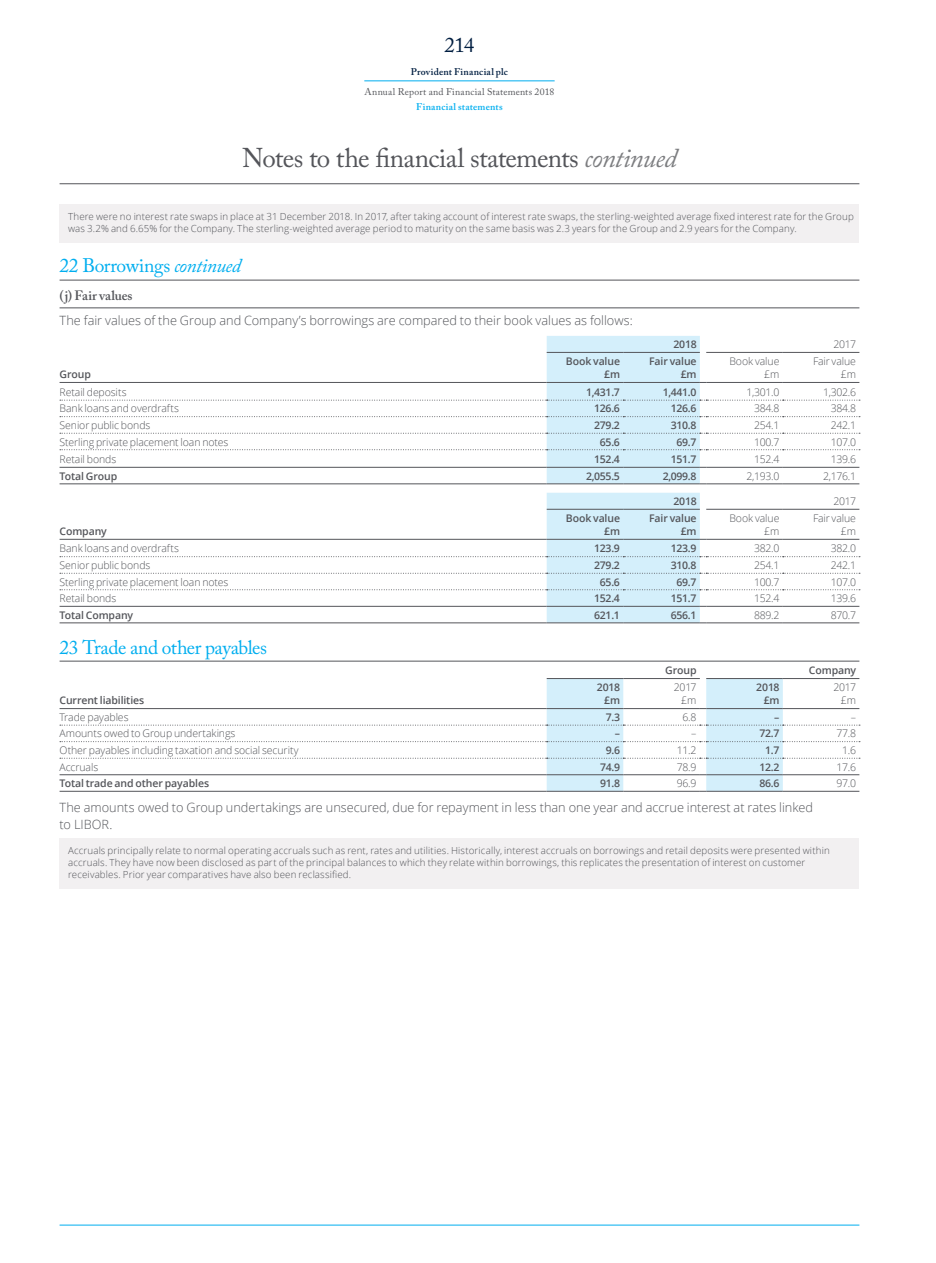
<style>
.page{position:relative;width:936px;height:1263px;background:#fff}
.page>*{position:absolute;margin:0;border:0;box-sizing:border-box;transform-origin:0 0}
.t1{font:27px "Adobe Caslon Pro";letter-spacing:-.03em;color:#54555a}
.t2{font:21px "Adobe Caslon Pro";color:#001e41}
.t3{font:19.5px "Adobe Caslon Pro";letter-spacing:-.025em;color:#00aeef}
.t4{font:600 13.5px "Adobe Caslon Pro";color:#54555a}
.t5{font:300 12.75px/16.5px "Open Sans";color:#54555a}
.t6{font:300 10.5px/13.5px "Open Sans";letter-spacing:-.01em;color:#54555a;text-align:right}
.t7{font:600 10.5px/13.5px "Open Sans";letter-spacing:-.01em;color:#54555a;text-align:right}
.t8{font:300 9.75px/12px "Open Sans";letter-spacing:.015em;color:#54555a}
.t9{font:9.75px "Adobe Caslon Pro";letter-spacing:.025em;color:#54555a}
.t10{font:600 9.75px "Adobe Caslon Pro";letter-spacing:.02em;color:#001e41}
.t11{font:600 9.75px "Adobe Caslon Pro";letter-spacing:.025em;color:#00aeef}
.s1{font-style:italic;color:#7c7d80}
.s2{font-style:italic}
</style>
<div class="page">
<hr style="left:60px;top:1225px;width:799px;height:1px;background:#00aeef">
<hr style="left:364px;top:81px;width:190px;height:1px;background:#00aeef">
<hr style="left:60px;top:183px;width:799px;height:1px;background:#54555a">
<div style="left:60px;top:204px;width:799px;height:38px;background:#f2f0f1"></div>
<hr style="left:60px;top:280px;width:799px;height:1px;background:#54555a">
<hr style="left:60px;top:308px;width:799px;height:1px;background:#54555a">
<hr style="left:60px;top:661px;width:799px;height:1px;background:#54555a">
<div style="left:60px;top:838px;width:799px;height:50px;background:#f2f0f1"></div>
<svg style="left:60px;top:336px;width:800px;height:148px"></svg>
<svg style="left:60px;top:493px;width:800px;height:130px"></svg>
<svg style="left:60px;top:678px;width:800px;height:114px"></svg>
<h2 class="t2" style="left:444px;top:32px;width:31px">214</h2>
<p class="t10" style="left:411px;top:66px;width:98px">Provident Financial plc</p>
<p class="t9" style="left:364px;top:86px;width:191px">Annual Report and Financial Statements 2018</p>
<p class="t11" style="left:416px;top:101px;width:88px">Financial statements</p>
<h1 class="t1" style="left:242px;top:141px;width:436px">Notes to the financial statements <span class="s1">continued</span></h1>
<p class="t8" style="left:68px;top:210px;width:787px">There were no interest rate swaps in place at 31 December 2018. In 2017, after taking account of interest rate swaps, the sterling-weighted average fixed interest rate for the Group was 3.2% and 6.65% for the Company. The sterling-weighted average period to maturity on the same basis was 2.3 years for the Group and 2.9 years for the Company.</p>
<h3 class="t3" style="left:60px;top:254px;width:183px">22 Borrowings <span class="s2">continued</span></h3>
<h3 class="t4" style="left:60px;top:288px;width:75px">(j) Fair values</h3>
<h3 class="t5" style="left:60px;top:312px;width:574px">The fair values of the Group and Company’s borrowings are compared to their book values as follows:</h3>
<p class="t7" style="left:60px;top:367px;width:33px">Group</p>
<p class="t7" style="left:673px;top:337px;width:25px">2018</p>
<p class="t6" style="left:833px;top:337px;width:24px">2017</p>
<p class="t7" style="left:565px;top:354px;width:56px">Book value £m</p>
<p class="t7" style="left:649px;top:354px;width:49px">Fair value £m</p>
<p class="t6" style="left:729px;top:354px;width:52px">Book value £m</p>
<p class="t6" style="left:813px;top:354px;width:44px">Fair value £m</p>
<p class="t6" style="left:60px;top:385px;width:69px">Retail deposits</p>
<p class="t7" style="left:586px;top:385px;width:35px">1,431.7</p>
<p class="t7" style="left:662px;top:385px;width:35px">1,441.0</p>
<p class="t6" style="left:746px;top:385px;width:34px">1,301.0</p>
<p class="t6" style="left:823px;top:385px;width:34px">1,302.6</p>
<p class="t6" style="left:60px;top:402px;width:121px">Bank loans and overdrafts</p>
<p class="t7" style="left:594px;top:402px;width:27px">126.6</p>
<p class="t7" style="left:670px;top:402px;width:27px">126.6</p>
<p class="t6" style="left:754px;top:402px;width:27px">384.8</p>
<p class="t6" style="left:830px;top:402px;width:27px">384.8</p>
<p class="t6" style="left:60px;top:418px;width:92px">Senior public bonds</p>
<p class="t7" style="left:594px;top:418px;width:27px">279.2</p>
<p class="t7" style="left:670px;top:418px;width:27px">310.8</p>
<p class="t6" style="left:754px;top:418px;width:27px">254.1</p>
<p class="t6" style="left:830px;top:418px;width:27px">242.1</p>
<p class="t6" style="left:60px;top:435px;width:170px">Sterling private placement loan notes</p>
<p class="t7" style="left:600px;top:435px;width:21px">65.6</p>
<p class="t7" style="left:676px;top:435px;width:21px">69.7</p>
<p class="t6" style="left:754px;top:435px;width:27px">100.7</p>
<p class="t6" style="left:830px;top:435px;width:27px">107.0</p>
<p class="t6" style="left:60px;top:452px;width:58px">Retail bonds</p>
<p class="t7" style="left:594px;top:452px;width:27px">152.4</p>
<p class="t7" style="left:670px;top:452px;width:27px">151.7</p>
<p class="t6" style="left:754px;top:452px;width:27px">152.4</p>
<p class="t6" style="left:830px;top:452px;width:27px">139.6</p>
<p class="t7" style="left:60px;top:469px;width:59px">Total Group</p>
<p class="t7" style="left:586px;top:469px;width:35px">2,055.5</p>
<p class="t7" style="left:662px;top:469px;width:35px">2,099.8</p>
<p class="t6" style="left:746px;top:469px;width:34px">2,193.0</p>
<p class="t6" style="left:823px;top:469px;width:34px">2,176.1</p>
<p class="t7" style="left:60px;top:524px;width:49px">Company</p>
<p class="t7" style="left:673px;top:494px;width:25px">2018</p>
<p class="t6" style="left:833px;top:494px;width:24px">2017</p>
<p class="t7" style="left:565px;top:511px;width:56px">Book value £m</p>
<p class="t7" style="left:649px;top:511px;width:49px">Fair value £m</p>
<p class="t6" style="left:729px;top:511px;width:52px">Book value £m</p>
<p class="t6" style="left:813px;top:511px;width:44px">Fair value £m</p>
<p class="t6" style="left:60px;top:542px;width:121px">Bank loans and overdrafts</p>
<p class="t7" style="left:594px;top:542px;width:27px">123.9</p>
<p class="t7" style="left:670px;top:542px;width:27px">123.9</p>
<p class="t6" style="left:754px;top:542px;width:27px">382.0</p>
<p class="t6" style="left:830px;top:542px;width:27px">382.0</p>
<p class="t6" style="left:60px;top:558px;width:92px">Senior public bonds</p>
<p class="t7" style="left:594px;top:558px;width:27px">279.2</p>
<p class="t7" style="left:670px;top:558px;width:27px">310.8</p>
<p class="t6" style="left:754px;top:558px;width:27px">254.1</p>
<p class="t6" style="left:830px;top:558px;width:27px">242.1</p>
<p class="t6" style="left:60px;top:575px;width:170px">Sterling private placement loan notes</p>
<p class="t7" style="left:600px;top:575px;width:21px">65.6</p>
<p class="t7" style="left:676px;top:575px;width:21px">69.7</p>
<p class="t6" style="left:754px;top:575px;width:27px">100.7</p>
<p class="t6" style="left:830px;top:575px;width:27px">107.0</p>
<p class="t6" style="left:60px;top:591px;width:58px">Retail bonds</p>
<p class="t7" style="left:594px;top:591px;width:27px">152.4</p>
<p class="t7" style="left:670px;top:591px;width:27px">151.7</p>
<p class="t6" style="left:754px;top:591px;width:27px">152.4</p>
<p class="t6" style="left:830px;top:591px;width:27px">139.6</p>
<p class="t7" style="left:60px;top:608px;width:75px">Total Company</p>
<p class="t7" style="left:594px;top:608px;width:27px">621.1</p>
<p class="t7" style="left:670px;top:608px;width:27px">656.1</p>
<p class="t6" style="left:754px;top:608px;width:27px">889.2</p>
<p class="t6" style="left:830px;top:608px;width:27px">870.7</p>
<h3 class="t3" style="left:60px;top:635px;width:209px">23 Trade and other payables</h3>
<p class="t7" style="left:60px;top:693px;width:86px">Current liabilities</p>
<p class="t7" style="left:665px;top:663px;width:33px">Group</p>
<p class="t7" style="left:808px;top:663px;width:49px">Company</p>
<p class="t7" style="left:596px;top:680px;width:25px">2018 £m</p>
<p class="t6" style="left:673px;top:680px;width:24px">2017 £m</p>
<p class="t7" style="left:756px;top:680px;width:25px">2018 £m</p>
<p class="t6" style="left:833px;top:680px;width:24px">2017 £m</p>
<p class="t6" style="left:60px;top:710px;width:70px">Trade payables</p>
<p class="t7" style="left:605px;top:710px;width:16px">7.3</p>
<p class="t6" style="left:682px;top:710px;width:15px">6.8</p>
<p class="t7" style="left:774px;top:710px;width:7px">–</p>
<p class="t6" style="left:850px;top:710px;width:7px">–</p>
<p class="t6" style="left:60px;top:726px;width:177px">Amounts owed to Group undertakings</p>
<p class="t7" style="left:614px;top:727px;width:7px">–</p>
<p class="t6" style="left:691px;top:726px;width:7px">–</p>
<p class="t7" style="left:759px;top:727px;width:21px">72.7</p>
<p class="t6" style="left:836px;top:726px;width:21px">77.8</p>
<p class="t6" style="left:60px;top:743px;width:241px">Other payables including taxation and social security</p>
<p class="t7" style="left:605px;top:743px;width:16px">9.6</p>
<p class="t6" style="left:677px;top:743px;width:21px">11.2</p>
<p class="t7" style="left:765px;top:743px;width:16px">1.7</p>
<p class="t6" style="left:842px;top:743px;width:15px">1.6</p>
<p class="t6" style="left:60px;top:760px;width:40px">Accruals</p>
<p class="t7" style="left:600px;top:760px;width:21px">74.9</p>
<p class="t6" style="left:677px;top:760px;width:21px">78.9</p>
<p class="t7" style="left:759px;top:760px;width:21px">12.2</p>
<p class="t6" style="left:836px;top:760px;width:21px">17.6</p>
<p class="t7" style="left:60px;top:776px;width:151px">Total trade and other payables</p>
<p class="t7" style="left:600px;top:776px;width:21px">91.8</p>
<p class="t6" style="left:677px;top:776px;width:21px">96.9</p>
<p class="t7" style="left:759px;top:776px;width:21px">86.6</p>
<p class="t6" style="left:836px;top:776px;width:21px">97.0</p>
<h3 class="t5" style="left:60px;top:799px;width:754px">The amounts owed to Group undertakings are unsecured, due for repayment in less than one year and accrue interest at rates linked to LIBOR.</h3>
<p class="t8" style="left:68px;top:844px;width:763px">Accruals principally relate to normal operating accruals such as rent, rates and utilities. Historically, interest accruals on borrowings and retail deposits were presented within accruals. They have now been disclosed as part of the principal balances to which they relate within borrowings, this replicates the presentation of interest on customer receivables. Prior year comparatives have also been reclassified.</p>
</div>
